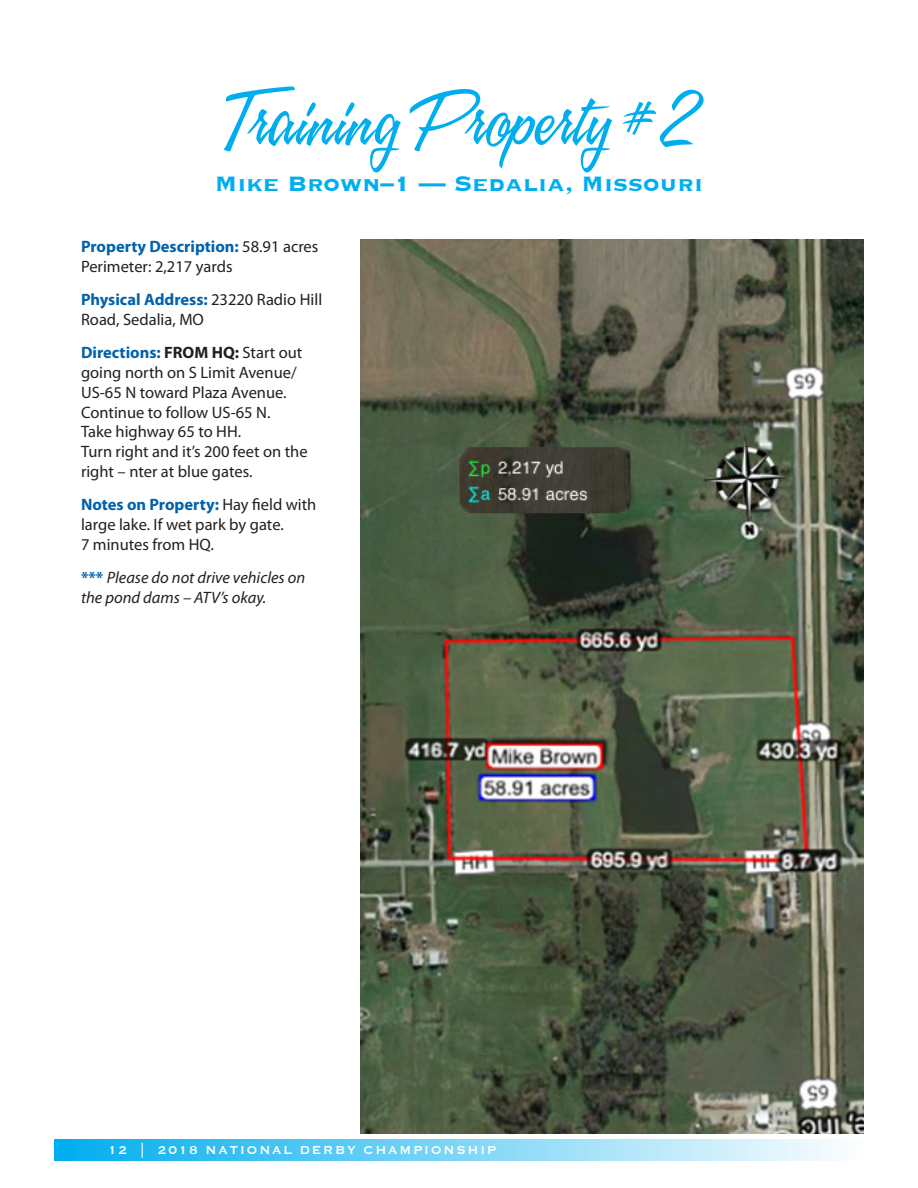
<style>
.page{position:relative;width:918px;height:1188px;background:#fff}
.page>*{position:absolute;margin:0;border:0;box-sizing:border-box;transform-origin:0 0}
.t1{font:72px "A&S Speedway";color:#00aeef}
.t2{font:700 27px "Copperplate";color:#00aeef}
.t3{font:16.5px/19.8px "Myriad Pro";color:#231f20}
.t4{font:italic 16.5px/19.8px "Myriad Pro";color:#231f20}
.t5{font:15px "Copperplate";letter-spacing:.12em;color:#fff;scale:.95 1}
.s1{font-weight:700;color:#0161ab}
.s2{font-weight:700}
.s3{font-weight:700;font-style:normal;color:#0161ab}
</style>
<div class="page">
<div style="left:54px;top:1139px;width:810px;height:22px;background:linear-gradient(to right,#00adef,#fdfefe)"></div>
<img style="left:361px;top:240px;width:503px;height:894px">
<p class="t1" style="left:223px;top:81px;width:474px">Training Property #2</p>
<p class="t2" style="left:215px;top:166px;width:490px">Mike Brown–1 — Sedalia, Missouri</p>
<p class="t3" style="left:81px;top:236px;width:239px"><span class="s1">Property Description:</span> 58.91 acres<br>Perimeter: 2,217 yards</p>
<p class="t3" style="left:81px;top:289px;width:243px"><span class="s1">Physical Address:</span> 23220 Radio Hill<br>Road, Sedalia, MO</p>
<p class="t3" style="left:81px;top:342px;width:223px"><span class="s1">Directions:</span> <span class="s2">FROM HQ:</span> Start out going north on S Limit Avenue/<br>US-65 N toward Plaza Avenue.<br>Continue to follow US-65 N.<br>Take highway 65 to HH.</p>
<p class="t3" style="left:81px;top:441px;width:228px">Turn right and it’s 200 feet on the right – nter at blue gates.</p>
<p class="t3" style="left:81px;top:495px;width:237px"><span class="s1">Notes on Property:</span> Hay field with large lake. If wet park by gate.<br>7 minutes from HQ.</p>
<p class="t4" style="left:81px;top:567px;width:226px"><span class="s3">***</span> Please do not drive vehicles on the pond dams – ATV’s okay.</p>
<p class="t5" style="left:108px;top:1141px;width:410px">12 | 2018 NATIONAL DERBY CHAMPIONSHIP</p>
</div>
